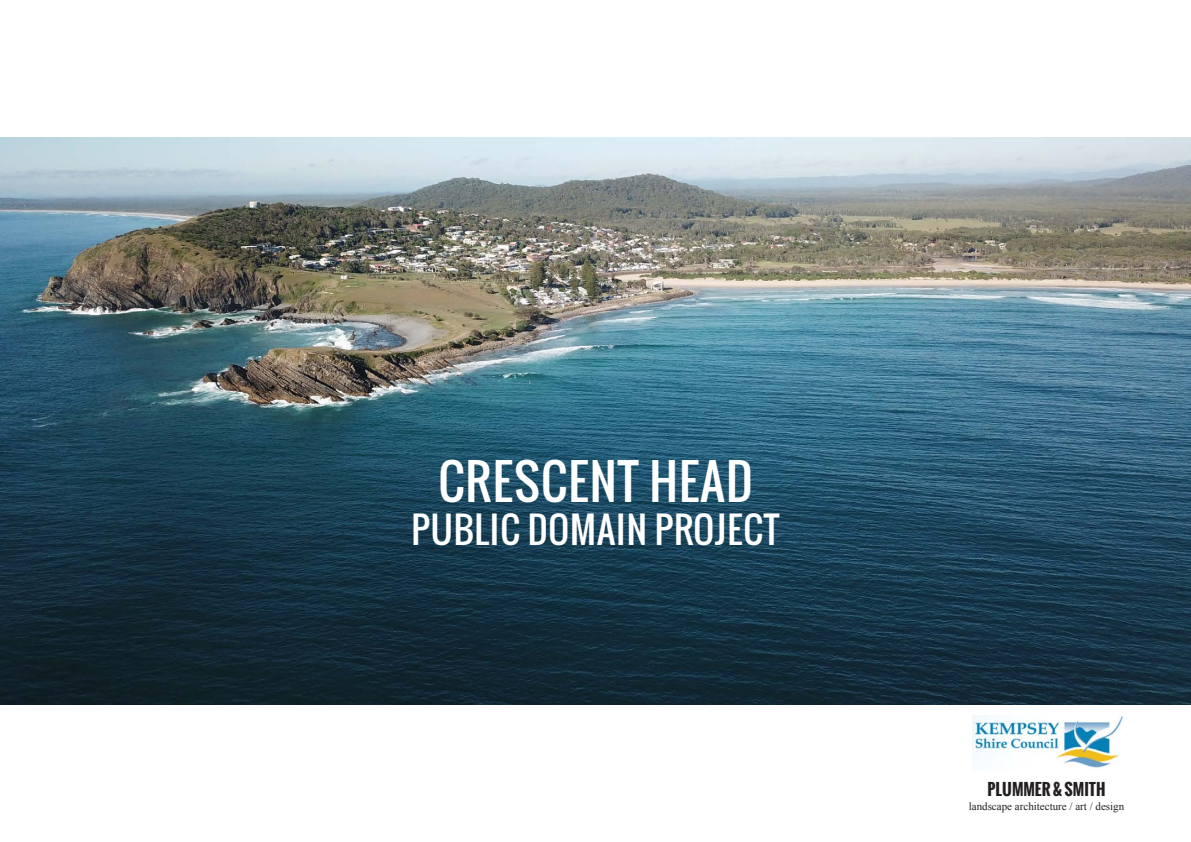
<style>
.page{position:relative;width:1191px;height:842px;background:#fff}
.page>*{position:absolute;margin:0;border:0;box-sizing:border-box;transform-origin:0 0}
.t1{font:48px "Oswald";letter-spacing:.025em;color:#fff}
.t2{font:36px "Oswald";letter-spacing:.025em;color:#fff}
.t3{font:700 16px "Oswald";color:#231f20}
.t4{font:11px "Times New Roman";color:#231f20}
</style>
<div class="page">
<img style="left:0;top:137px;width:1190px;height:567px">
<img style="left:972px;top:716px;width:150px;height:52px">
<p class="t1" style="left:438px;top:445px;width:316px">CRESCENT HEAD</p>
<p class="t2" style="left:411px;top:502px;width:369px">PUBLIC DOMAIN PROJECT</p>
<p class="t3" style="left:987px;top:778px;width:119px">PLUMMER &amp; SMITH</p>
<p class="t4" style="left:968px;top:798px;width:157px">landscape architecture / art / design</p>
</div>
